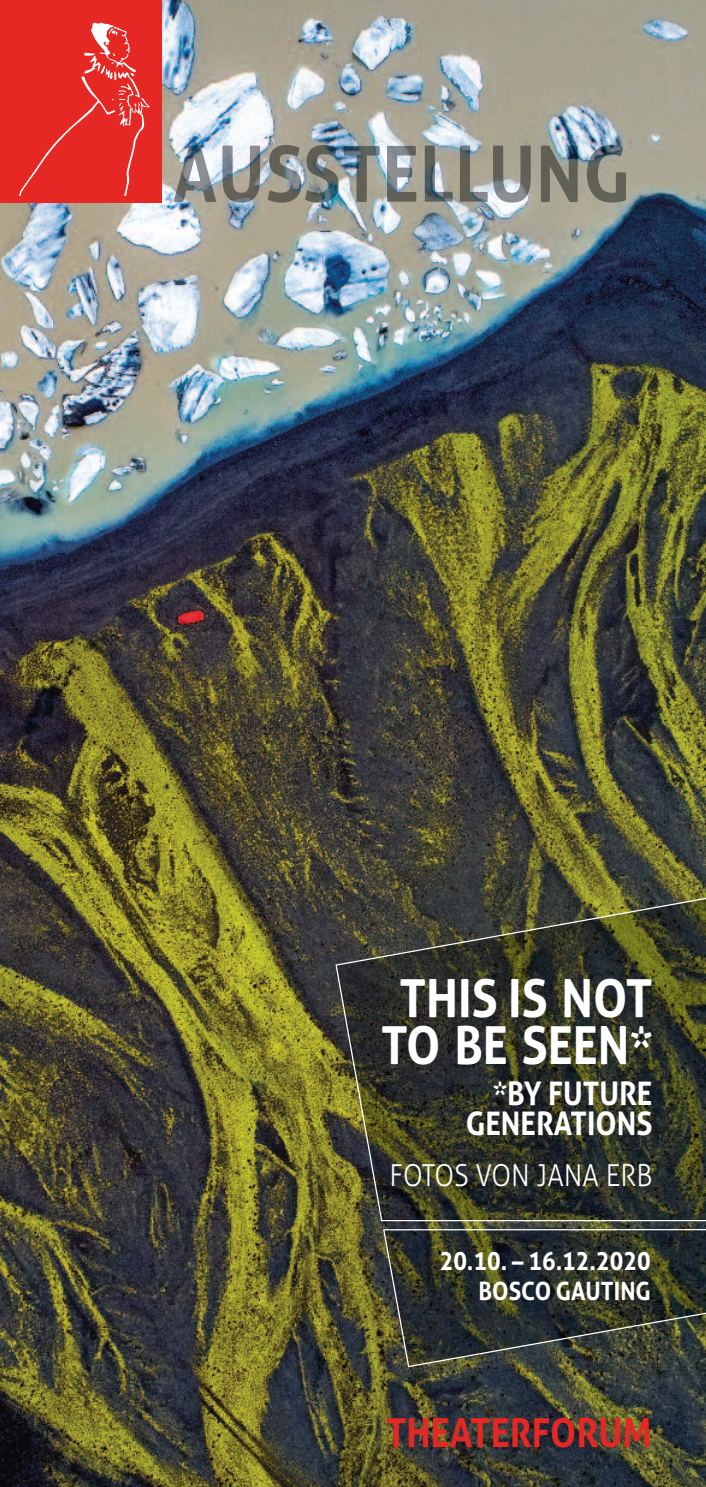
<style>
.page{position:relative;width:706px;height:1487px;background:#fff}
.page>*{position:absolute;margin:0;border:0;box-sizing:border-box;transform-origin:0 0}
.t1{font:700 52.5px/47.5px "Aller";color:#fff;text-align:center;scale:.9 1}
.t2{font:700 40px "Aller";color:#e52824;scale:.9 1}
.t3{font:700 32.5px/30px "Aller";color:#fff;text-align:right;scale:.9 1}
.t4{font:300 30.25px "Aller";color:#fff;scale:.9 1}
.t5{font:700 25.25px/30.2px "Aller";color:#fff;text-align:right;scale:.9 1}
</style>
<div class="page">
<img style="left:0;top:0;width:705px;height:1486px">
<img style="left:173px;top:145px;width:206px;height:57px">
<div style="left:0;top:0;width:161px;height:203px;background:#e52824"></div>
<svg style="left:19px;top:22px;width:131px;height:174px"></svg>
<img style="left:383px;top:1228px;width:322px;height:139px">
<svg style="left:335px;top:893px;width:370px;height:328px"></svg>
<h1 class="t1" style="left:381px;top:975px;width:302px">THIS IS NOT<br>TO BE SEEN*</h1>
<p class="t3" style="left:465px;top:1079px;width:209px">*BY FUTURE<br>GENERATIONS</p>
<p class="t4" style="left:389px;top:1158px;width:293px">FOTOS VON JANA ERB</p>
<p class="t5" style="left:439px;top:1246px;width:236px">20.10. – 16.12.2020<br>BOSCO GAUTING</p>
<h2 class="t2" style="left:386px;top:1409px;width:297px">THEATERFORUM</h2>
</div>
